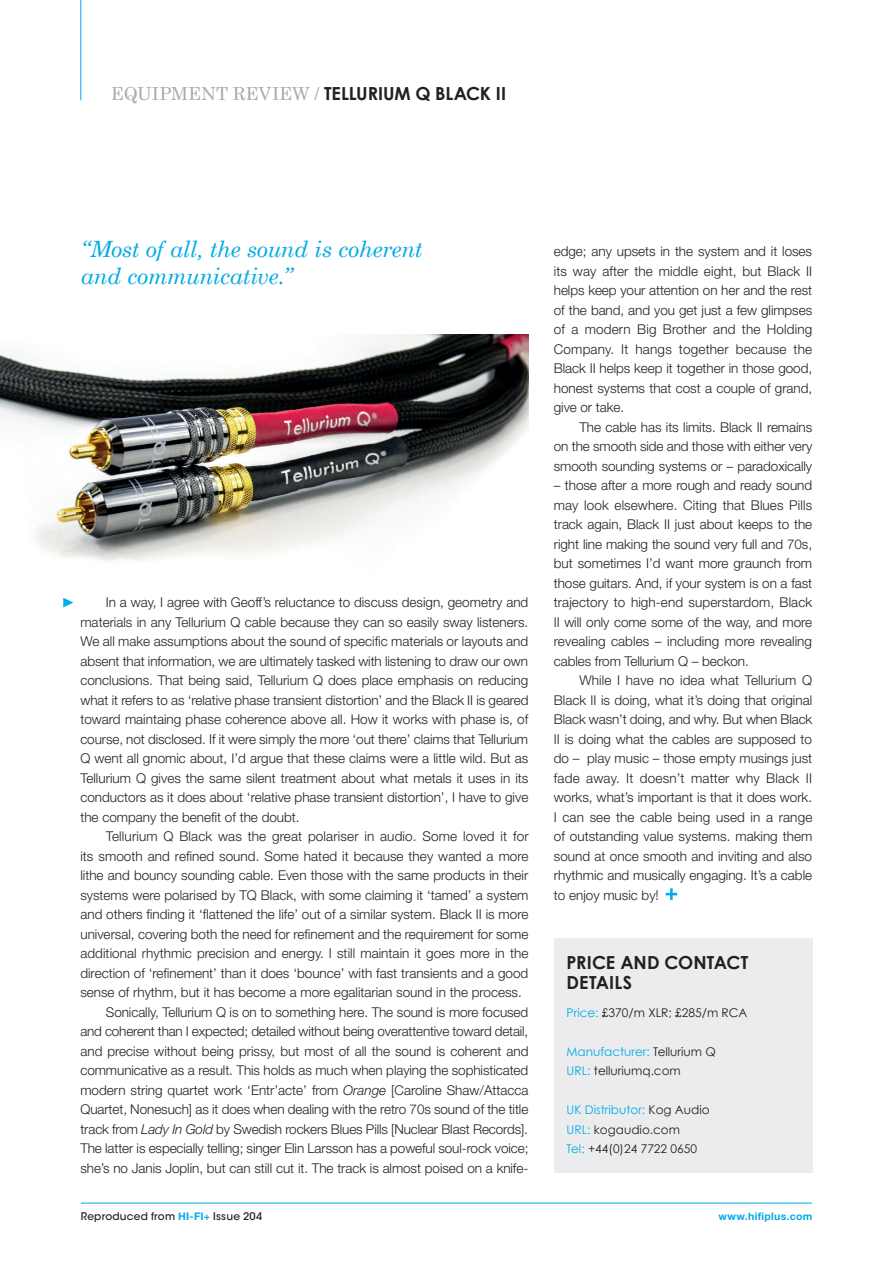
<style>
.page{position:relative;width:893px;height:1263px;background:#fff}
.page>*{position:absolute;margin:0;border:0;box-sizing:border-box;transform-origin:0 0}
.t1{font:italic 22.5px/27px "Century Schoolbook";letter-spacing:-.015em;color:#00abe6}
.t2{font:700 18px/19.5px "Century Gothic";letter-spacing:-.005em;color:#231f20}
.t3{font:300 13.5px/19.5px "Helvetica Neue LT Std";color:#231f20;text-align:justify}
.t4{font:12px/19.5px "Century Gothic";color:#231f20}
.t5{font:500 10.5px "ITC Avant Garde Std";letter-spacing:.02em;color:#231f20}
.t6{font:700 10.5px "Helvetica Neue LT Std";letter-spacing:.03em;color:#00abe6}
.s1{font-family:"Century Schoolbook";font-weight:400;color:#a8a9ad}
.s2{font-style:italic}
.s3{color:#00abe6}
.s4{font-family:"Helvetica Neue LT Std";font-weight:700;color:#00abe6}
</style>
<div class="page">
<img style="left:0;top:334px;width:528px;height:274px">
<div style="left:554px;top:939px;width:258px;height:234px;background:#ececee"></div>
<svg style="left:666px;top:888px;width:11px;height:12px"></svg>
<svg style="left:63px;top:598px;width:10px;height:9px"></svg>
<hr style="left:80px;top:0;width:1px;height:100px;background:#00abe6">
<hr style="left:81px;top:1203px;width:731px;height:1px;background:#00abe6">
<h2 class="t2" style="left:111px;top:84px;width:397px"><span class="s1">EQUIPMENT REVIEW /</span> TELLURIUM Q BLACK II</h2>
<h1 class="t1" style="left:81px;top:235px;width:343px">“Most of all, the sound is coherent and communicative.”</h1>
<p class="t3" style="left:80px;top:592px;width:450px;text-indent:26px">In a way, I agree with Geoff’s reluctance to discuss design, geometry and materials in any Tellurium Q cable because they can so easily sway listeners.<br>We all make assumptions about the sound of specific materials or layouts and absent that information, we are ultimately tasked with listening to draw our own conclusions. That being said, Tellurium Q does place emphasis on reducing what it refers to as ‘relative phase transient distortion’ and the Black II is geared toward maintaing phase coherence above all. How it works with phase is, of course, not disclosed. If it were simply the more ‘out there’ claims that Tellurium Q went all gnomic about, I’d argue that these claims were a little wild. But as Tellurium Q gives the same silent treatment about what metals it uses in its conductors as it does about ‘relative phase transient distortion’, I have to give the company the benefit of the doubt.</p>
<p class="t3" style="left:106px;top:826px;width:424px">Tellurium Q Black was the great polariser in audio. Some loved it for</p>
<p class="t3" style="left:80px;top:846px;width:450px">its smooth and refined sound. Some hated it because they wanted a more</p>
<p class="t3" style="left:80px;top:865px;width:449px">lithe and bouncy sounding cable. Even those with the same products in their</p>
<p class="t3" style="left:80px;top:885px;width:449px">systems were polarised by TQ Black, with some claiming it ‘tamed’ a system</p>
<p class="t3" style="left:80px;top:904px;width:449px">and others finding it ‘flattened the life’ out of a similar system. Black II is more</p>
<p class="t3" style="left:80px;top:924px;width:449px">universal, covering both the need for refinement and the requirement for some</p>
<p class="t3" style="left:80px;top:943px;width:449px">additional rhythmic precision and energy. I still maintain it goes more in the</p>
<p class="t3" style="left:80px;top:963px;width:449px">direction of ‘refinement’ than it does ‘bounce’ with fast transients and a good</p>
<p class="t3" style="left:80px;top:982px;width:443px">sense of rhythm, but it has become a more egalitarian sound in the process.</p>
<p class="t3" style="left:106px;top:1002px;width:424px">Sonically, Tellurium Q is on to something here. The sound is more focused</p>
<p class="t3" style="left:80px;top:1021px;width:449px">and coherent than I expected; detailed without being overattentive toward detail,</p>
<p class="t3" style="left:80px;top:1041px;width:450px">and precise without being prissy, but most of all the sound is coherent and</p>
<p class="t3" style="left:80px;top:1060px;width:449px">communicative as a result. This holds as much when playing the sophisticated</p>
<p class="t3" style="left:80px;top:1080px;width:450px">modern string quartet work ‘Entr’acte’ from <span class="s2">Orange</span> [Caroline Shaw/Attacca</p>
<p class="t3" style="left:80px;top:1099px;width:449px">Quartet, Nonesuch] as it does when dealing with the retro 70s sound of the title</p>
<p class="t3" style="left:80px;top:1119px;width:449px">track from <span class="s2">Lady In Gold</span> by Swedish rockers Blues Pills [Nuclear Blast Records].</p>
<p class="t3" style="left:80px;top:1138px;width:449px">The latter is especially telling; singer Elin Larsson has a poweful soul-rock voice;</p>
<p class="t3" style="left:80px;top:1158px;width:449px">she’s no Janis Joplin, but can still cut it. The track is almost poised on a knife-</p>
<p class="t3" style="left:554px;top:241px;width:260px">edge; any upsets in the system and it loses its way after the middle eight, but Black II helps keep your attention on her and the rest of the band, and you get just a few glimpses of a modern Big Brother and the Holding Company. It hangs together because the Black II helps keep it together in those good, honest systems that cost a couple of grand, give or take.</p>
<p class="t3" style="left:554px;top:417px;width:260px;text-indent:26px">The cable has its limits. Black II remains on the smooth side and those with either very smooth sounding systems or – paradoxically</p>
<p class="t3" style="left:554px;top:475px;width:260px">– those after a more rough and ready sound may look elsewhere. Citing that Blues Pills track again, Black II just about keeps to the right line making the sound very full and 70s, but sometimes I’d want more graunch from those guitars. And, if your system is on a fast trajectory to high-end superstardom, Black II will only come some of the way, and more revealing cables – including more revealing cables from Tellurium Q – beckon.</p>
<p class="t3" style="left:554px;top:670px;width:260px;text-indent:26px">While I have no idea what Tellurium Q Black II is doing, what it’s doing that original Black wasn’t doing, and why. But when Black II is doing what the cables are supposed to do – play music – those empty musings just fade away. It doesn’t matter why Black II works, what’s important is that it does work.<br>I can see the cable being used in a range of outstanding value systems. making them sound at once smooth and inviting and also rhythmic and musically engaging. It’s a cable to enjoy music by!</p>
<h2 class="t2" style="left:567px;top:953px;width:183px">PRICE AND CONTACT<br>DETAILS</h2>
<p class="t4" style="left:567px;top:1003px;width:182px"><span class="s3">Price:</span> £370/m XLR; £285/m RCA</p>
<p class="t4" style="left:567px;top:1042px;width:151px"><span class="s3">Manufacturer:</span> Tellurium Q<br><span class="s3">URL:</span> telluriumq.com</p>
<p class="t4" style="left:567px;top:1100px;width:145px"><span class="s3">UK Distributor:</span> Kog Audio<br><span class="s3">URL:</span> kogaudio.com<br><span class="s3">Tel:</span> +44(0)24 7722 0650</p>
<p class="t5" style="left:81px;top:1210px;width:183px">Reproduced from <span class="s4">HI-FI+</span> Issue 204</p>
<p class="t6" style="left:718px;top:1210px;width:95px">www.hifiplus.com</p>
</div>
